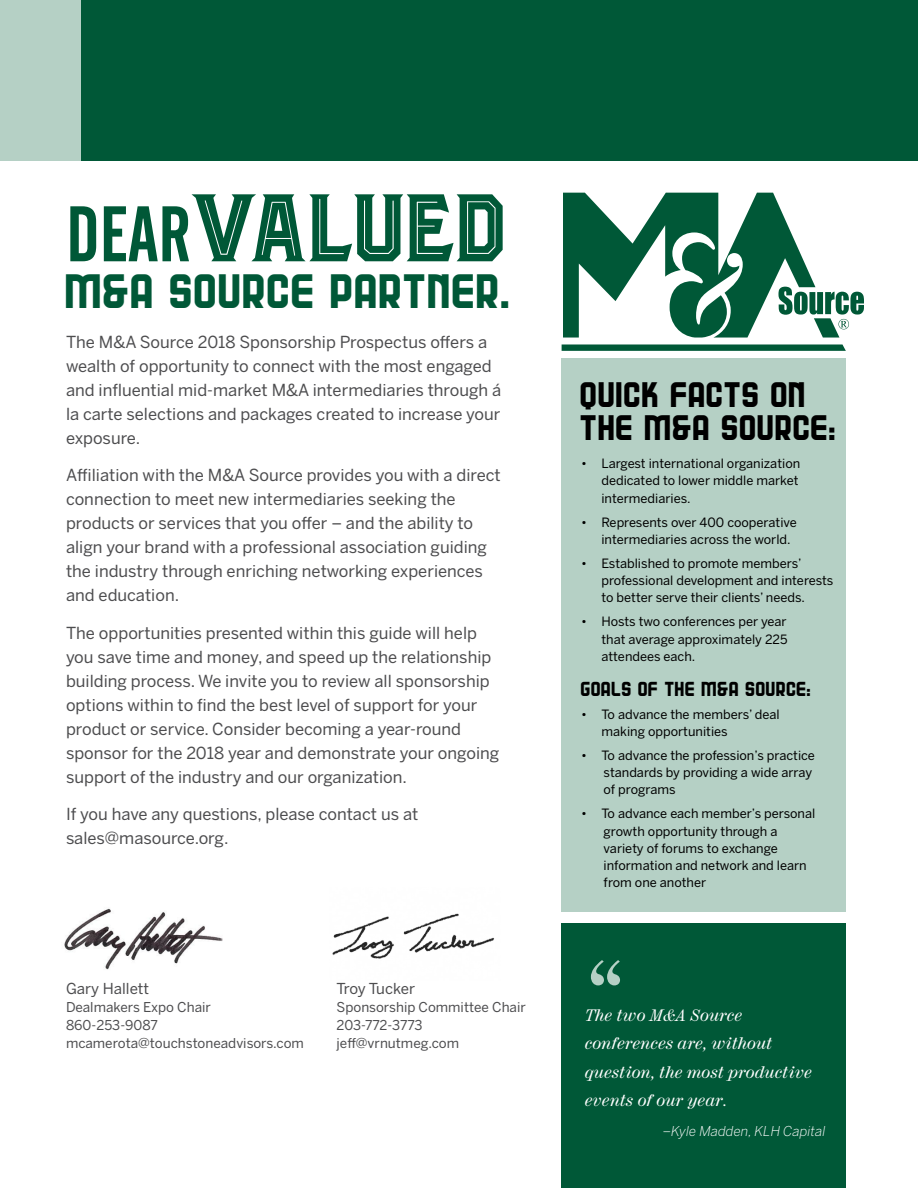
<style>
.page{position:relative;width:918px;height:1188px;background:#fff}
.page>*{position:absolute;margin:0;border:0;box-sizing:border-box;transform-origin:0 0}
.t1{font:108px "Century 725 Condensed BT";color:#b5d0c5}
.t2{font:95.7px "Blacktroops Inline";color:#005837}
.t3{font:42.9px "A25 SQUANOVA";color:#005837}
.t4{font:31.5px/33px "A25 SQUANOVA";color:#000}
.t5{font:18px "A25 SQUANOVA";color:#000}
.t6{font:16.5px/24px "Benton Sans";color:#4d4d4f}
.t7{font:italic 16.5px/28.5px "Century 725 BT";color:#fff}
.t8{font:15px "Benton Sans";color:#4d4d4f}
.t9{font:15px "Benton Sans";letter-spacing:-.025em;color:#4d4d4f}
.t10{font:13.5px/18px "Benton Sans";color:#4d4d4f}
.t11{font:italic 300 13.5px "Benton Sans";color:#fff}
.t12{font:12.75px/17.2px "Benton Sans";color:#000}
.s1{font-family:"Alternate Gothic No 2 BT";font-size:77.85px}
</style>
<div class="page">
<svg style="left:562px;top:344px;width:284px;height:7px;background:#18674a"></svg>
<svg style="left:563px;top:193px;width:301px;height:145px"></svg>
<div style="left:562px;top:359px;width:284px;height:553px;background:#b5d0c5"></div>
<div style="left:562px;top:923px;width:284px;height:265px;background:#005837"></div>
<div style="left:0;top:0;width:81px;height:161px;background:#b5d0c5"></div>
<div style="left:81px;top:0;width:837px;height:161px;background:#005837"></div>
<img style="left:64px;top:908px;width:159px;height:62px">
<img style="left:332px;top:913px;width:162px;height:46px">
<h2 class="t2" style="left:66px;top:166px;width:444px"><span class="s1">DEAR</span>VALUED</h2>
<h3 class="t3" style="left:66px;top:268px;width:448px">M&amp;A SOURCE PARTNER.</h3>
<p class="t6" style="left:66px;top:329px;width:437px">The M&amp;A Source 2018 Sponsorship Prospectus offers a wealth of opportunity to connect with the most engaged and influential mid-market M&amp;A intermediaries through á la carte selections and packages created to increase your exposure.</p>
<p class="t6" style="left:66px;top:463px;width:436px">Affiliation with the M&amp;A Source provides you with a direct connection to meet new intermediaries seeking the products or services that you offer – and the ability to align your brand with a professional association guiding the industry through enriching networking experiences and education.</p>
<p class="t6" style="left:66px;top:621px;width:435px">The opportunities presented within this guide will help you save time and money, and speed up the relationship building process. We invite you to review all sponsorship options within to find the best level of support for your product or service. Consider becoming a year-round sponsor for the 2018 year and demonstrate your ongoing support of the industry and our organization.</p>
<p class="t6" style="left:66px;top:802px;width:354px">If you have any questions, please contact us at sales@masource.org.</p>
<p class="t8" style="left:66px;top:980px;width:85px">Gary Hallett</p>
<p class="t10" style="left:66px;top:998px;width:239px">Dealmakers Expo Chair<br>860-253-9087 mcamerota@touchstoneadvisors.com</p>
<p class="t9" style="left:337px;top:980px;width:80px">Troy Tucker</p>
<p class="t10" style="left:337px;top:998px;width:191px">Sponsorship Committee Chair<br>203-772-3773 jeff@vrnutmeg.com</p>
<h3 class="t4" style="left:581px;top:380px;width:258px">QUICK FACTS ON<br>THE M&amp;A SOURCE:</h3>
<p class="t12" style="left:601px;top:455px;width:200px;text-indent:-20px">• Largest international organization dedicated to lower middle market intermediaries.</p>
<p class="t12" style="left:601px;top:513px;width:197px;text-indent:-20px">• Represents over 400 cooperative intermediaries across the world.</p>
<p class="t12" style="left:601px;top:554px;width:233px;text-indent:-20px">• Established to promote members’ professional development and interests to better serve their clients’ needs.</p>
<p class="t12" style="left:601px;top:613px;width:188px;text-align:justify;text-indent:-20px">• Hosts two conferences per year that average approximately 225 attendees each.</p>
<p class="t5" style="left:581px;top:679px;width:232px">GOALS OF THE M&amp;A SOURCE:</p>
<p class="t12" style="left:601px;top:705px;width:180px;text-indent:-20px">• To advance the members’ deal making opportunities</p>
<p class="t12" style="left:604px;top:746px;width:213px;text-indent:-22px">• To advance the profession’s practice standards by providing a wide array of programs</p>
<p class="t12" style="left:604px;top:805px;width:213px;text-indent:-22px">• To advance each member’s personal growth opportunity through a variety of forums to exchange information and network and learn from one another</p>
<h1 class="t1" style="left:585px;top:934px;width:41px">“</h1>
<p class="t7" style="left:585px;top:1001px;width:229px">The two M&amp;A Source conferences are, without question, the most productive events of our year.</p>
<p class="t11" style="left:663px;top:1123px;width:164px">–Kyle Madden, KLH Capital</p>
</div>
